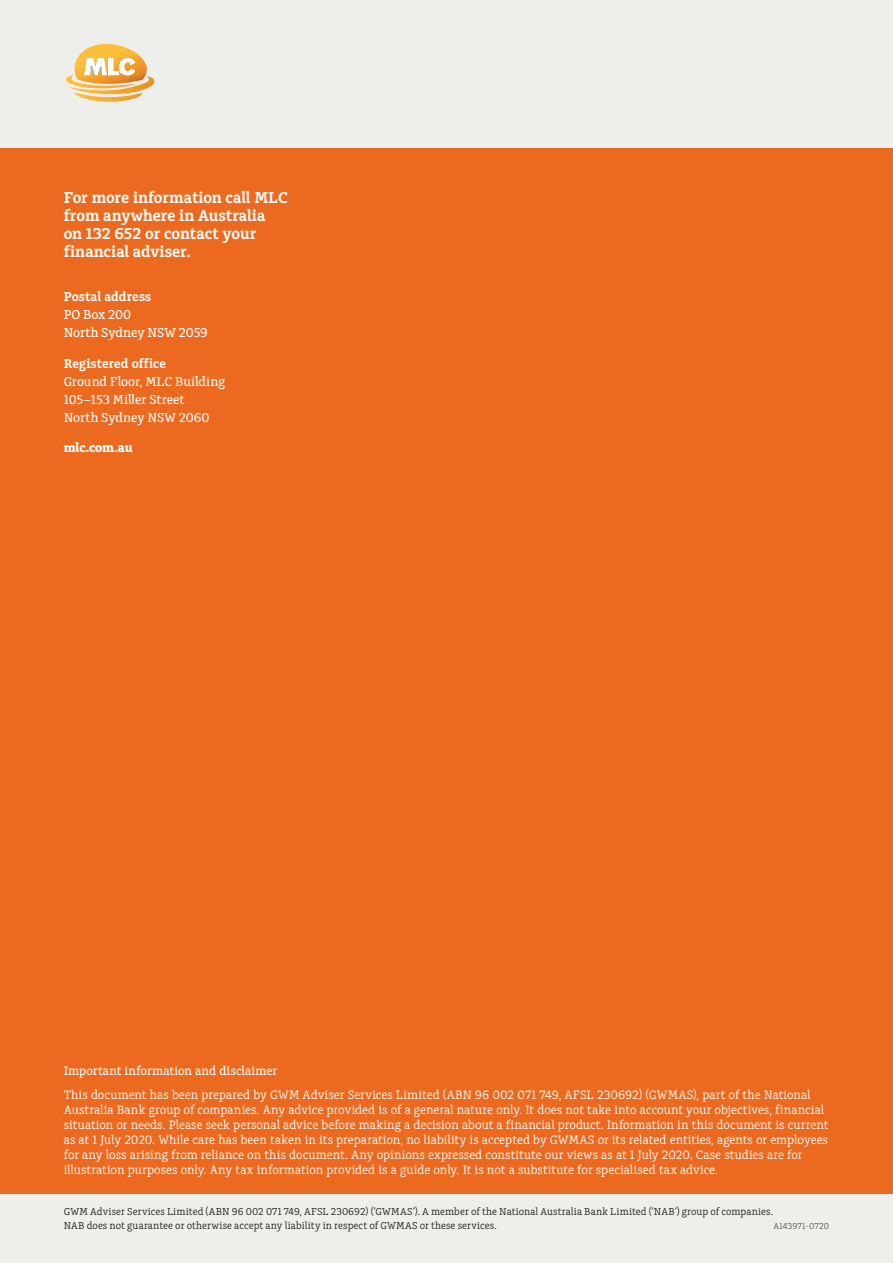
<style>
.page{position:relative;width:893px;height:1263px;background:#fff}
.page>*{position:absolute;margin:0;border:0;box-sizing:border-box;transform-origin:0 0}
.t1{font:600 16.5px/18px "Charlie Std";color:#fff}
.t2{font:500 13.5px/18px "Charlie Std";letter-spacing:-.005em;color:#fff}
.t3{font:600 13.5px "Charlie Std";letter-spacing:.01em;color:#fff}
.t4{font:700 13.5px "Charlie Std";letter-spacing:-.005em;color:#fff}
.t5{font:12.75px/15px "Charlie Std";color:#fff}
.t6{font:500 12.75px "Charlie Std";letter-spacing:.005em;color:#fff}
.t7{font:10.5px/13.5px "Charlie Std";letter-spacing:.01em;color:#231f20}
.t8{font:300 9px "Charlie Std";letter-spacing:.015em;color:#231f20}
</style>
<div class="page">
<div style="left:0;top:0;width:893px;height:149px;background:#eeeeeb"></div>
<svg style="left:65px;top:44px;width:90px;height:58px"></svg>
<div style="left:0;top:149px;width:893px;height:1114px;background:#ec6a20"></div>
<div style="left:0;top:1195px;width:893px;height:68px;background:#eeeeeb"></div>
<p class="t1" style="left:64px;top:189px;width:225px">For more information call MLC from anywhere in Australia on 132 652 or contact your financial adviser.</p>
<p class="t3" style="left:64px;top:289px;width:89px">Postal address</p>
<p class="t2" style="left:64px;top:306px;width:146px">PO Box 200<br>North Sydney NSW 2059</p>
<p class="t3" style="left:64px;top:356px;width:104px">Registered office</p>
<p class="t2" style="left:64px;top:372px;width:163px">Ground Floor, MLC Building<br>105–153 Miller Street<br>North Sydney NSW 2060</p>
<p class="t4" style="left:64px;top:440px;width:70px">mlc.com.au</p>
<p class="t6" style="left:64px;top:1064px;width:215px">Important information and disclaimer</p>
<p class="t5" style="left:64px;top:1087px;width:766px">This document has been prepared by GWM Adviser Services Limited (ABN 96 002 071 749, AFSL 230692) (GWMAS), part of the National Australia Bank group of companies. Any advice provided is of a general nature only. It does not take into account your objectives, financial situation or needs. Please seek personal advice before making a decision about a financial product. Information in this document is current as at 1 July 2020. While care has been taken in its preparation, no liability is accepted by GWMAS or its related entities, agents or employees for any loss arising from reliance on this document. Any opinions expressed constitute our views as at 1 July 2020. Case studies are for illustration purposes only. Any tax information provided is a guide only. It is not a substitute for specialised tax advice.</p>
<p class="t7" style="left:64px;top:1205px;width:711px">GWM Adviser Services Limited (ABN 96 002 071 749, AFSL 230692) (‘GWMAS’). A member of the National Australia Bank Limited (‘NAB’) group of companies.<br>NAB does not guarantee or otherwise accept any liability in respect of GWMAS or these services.</p>
<p class="t8" style="left:773px;top:1221px;width:57px">A143971-0720</p>
</div>
